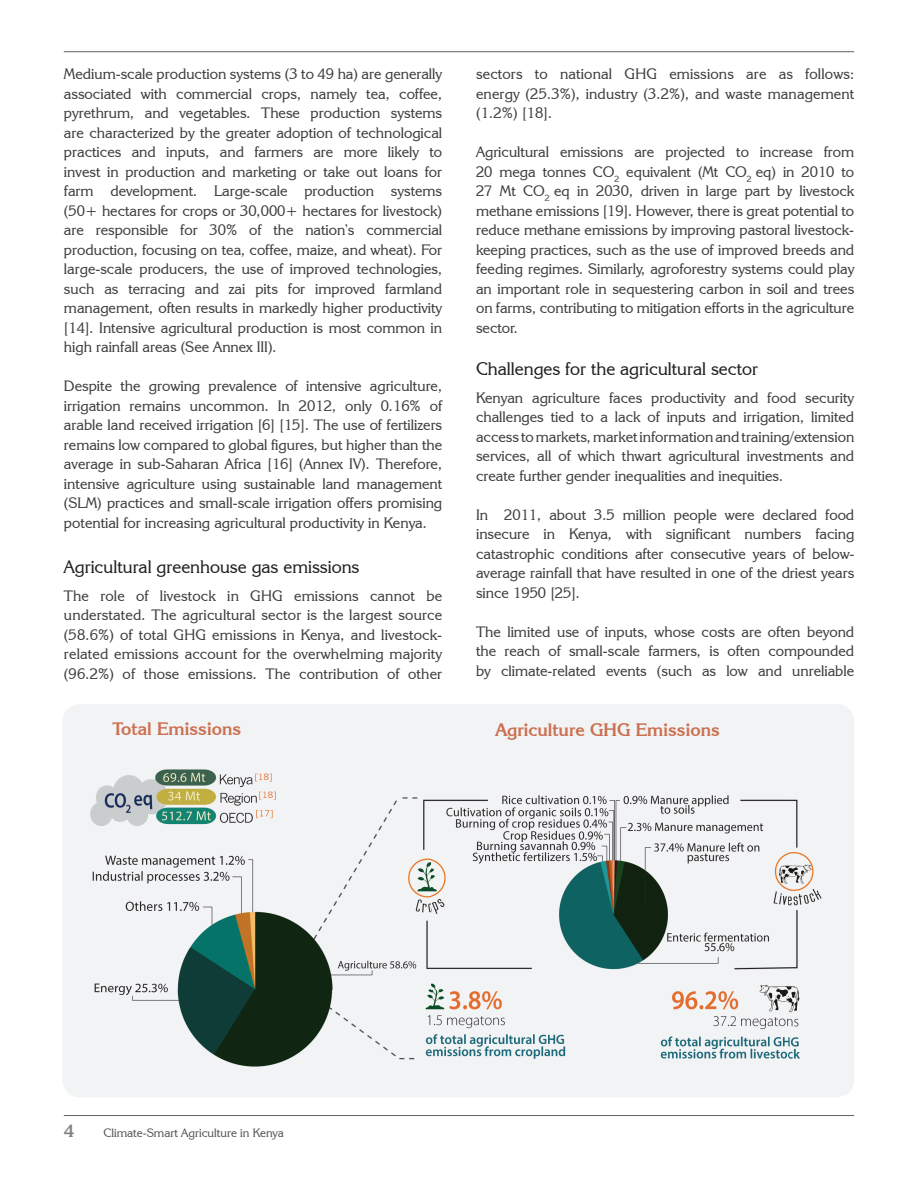
<style>
.page{position:relative;width:918px;height:1188px;background:#fff}
.page>*{position:absolute;margin:0;border:0;box-sizing:border-box;transform-origin:0 0}
.t1{font:18px "Korinna IT Cby BT";color:#231f20}
.t2{font:700 18px "Korinna IT Cby BT";color:#cb7051}
.t3{font:700 18px "Korinna IT Cby BT";color:#808285}
.t4{font:15px/19.5px "Korinna IT Cby BT";color:#3e3e3f;text-align:justify}
.t5{font:12px "Korinna IT Cby BT";color:#545557}
</style>
<div class="page">
<hr style="left:64px;top:51px;width:790px;height:1px;background:#636366">
<hr style="left:64px;top:1115px;width:790px;height:1px;background:#636366">
<div style="left:62px;top:704px;width:792px;height:393px;background:#f2f3f4;border-radius:18px"></div>
<img style="left:90px;top:769px;width:732px;height:298px">
<p class="t4" style="left:64px;top:64px;width:380px">Medium-scale production systems (3 to 49 ha) are generally associated with commercial crops, namely tea, coffee, pyrethrum, and vegetables. These production systems are characterized by the greater adoption of technological practices and inputs, and farmers are more likely to invest in production and marketing or take out loans for farm development. Large-scale production systems (50+ hectares for crops or 30,000+ hectares for livestock) are responsible for 30% of the nation’s commercial production, focusing on tea, coffee, maize, and wheat). For large-scale producers, the use of improved technologies, such as terracing and zai pits for improved farmland management, often results in markedly higher productivity [14]. Intensive agricultural production is most common in high rainfall areas (See Annex III).</p>
<p class="t4" style="left:64px;top:376px;width:380px">Despite the growing prevalence of intensive agriculture, irrigation remains uncommon. In 2012, only 0.16% of arable land received irrigation [6] [15]. The use of fertilizers remains low compared to global figures, but higher than the average in sub-Saharan Africa [16] (Annex IV). Therefore, intensive agriculture using sustainable land management (SLM) practices and small-scale irrigation offers promising potential for increasing agricultural productivity in Kenya.</p>
<p class="t1" style="left:64px;top:556px;width:297px">Agricultural greenhouse gas emissions</p>
<p class="t4" style="left:64px;top:586px;width:380px">The role of livestock in GHG emissions cannot be understated. The agricultural sector is the largest source (58.6%) of total GHG emissions in Kenya, and livestock&shy;related emissions account for the overwhelming majority (96.2%) of those emissions. The contribution of other</p>
<p class="t4" style="left:476px;top:64px;width:380px">sectors to national GHG emissions are as follows: energy (25.3%), industry (3.2%), and waste management (1.2%) [18].</p>
<p class="t4" style="left:476px;top:142px;width:380px">Agricultural emissions are projected to increase from 20 mega tonnes CO<sub>2</sub> equivalent (Mt CO<sub>2</sub> eq) in 2010 to 27 Mt CO<sub>2</sub> eq in 2030, driven in large part by livestock methane emissions [19]. However, there is great potential to reduce methane emissions by improving pastoral livestock&shy;keeping practices, such as the use of improved breeds and feeding regimes. Similarly, agroforestry systems could play an important role in sequestering carbon in soil and trees on farms, contributing to mitigation efforts in the agriculture sector.</p>
<p class="t1" style="left:476px;top:358px;width:283px">Challenges for the agricultural sector</p>
<p class="t4" style="left:476px;top:388px;width:380px">Kenyan agriculture faces productivity and food security challenges tied to a lack of inputs and irrigation, limited access to markets, market information and training/extension services, all of which thwart agricultural investments and create further gender inequalities and inequities.</p>
<p class="t4" style="left:476px;top:505px;width:380px">In 2011, about 3.5 million people were declared food insecure in Kenya, with significant numbers facing catastrophic conditions after consecutive years of below&shy;average rainfall that have resulted in one of the driest years since 1950 [25].</p>
<p class="t4" style="left:476px;top:622px;width:380px">The limited use of inputs, whose costs are often beyond the reach of small-scale farmers, is often compounded by climate-related events (such as low and unreliable</p>
<p class="t2" style="left:112px;top:717px;width:131px">Total Emissions</p>
<p class="t2" style="left:495px;top:718px;width:226px">Agriculture GHG Emissions</p>
<p class="t3" style="left:64px;top:1120px;width:12px">4</p>
<p class="t5" style="left:104px;top:1126px;width:182px">Climate-Smart Agriculture in Kenya</p>
</div>
